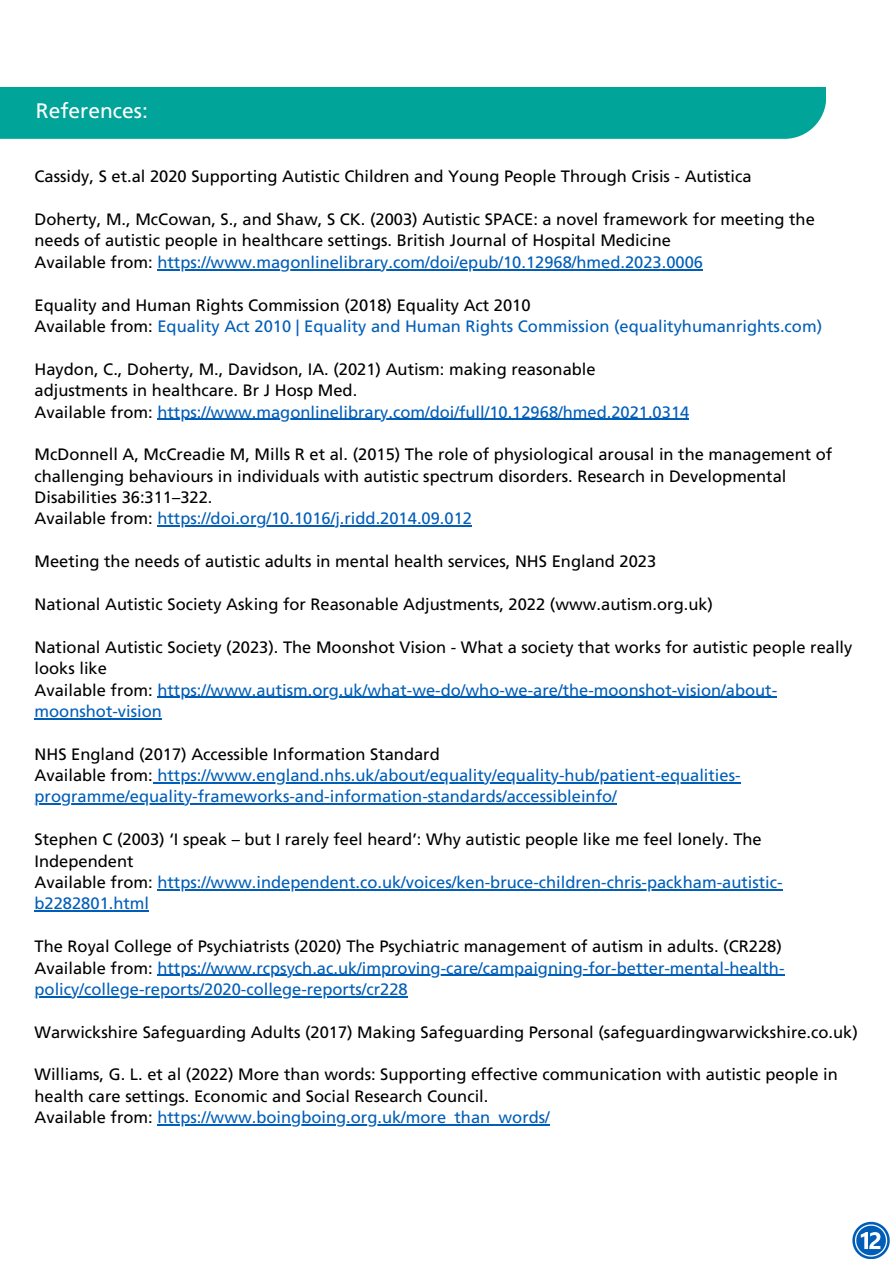
<style>
.page{position:relative;width:894px;height:1264px;background:#fff}
.page>*{position:absolute;margin:0;border:0;box-sizing:border-box;transform-origin:0 0}
.t1{font:21px "Frutiger LT Std";color:#fff}
.t2{font:16.5px/21.3px "Frutiger LT Std";color:#000}
.t3{font:16.5px/21.3px "Frutiger LT Std";color:#005eb8}
.s1{color:#005eb8}
.s2{color:#000}
</style>
<div class="page">
<div style="left:0;top:87px;width:825px;height:52px;background:#00a499"></div>
<hr style="left:157px;top:269px;width:546px;height:1px;background:#005eb8">
<hr style="left:157px;top:418px;width:532px;height:2px;background:#005eb8">
<hr style="left:157px;top:525px;width:315px;height:1px;background:#005eb8">
<hr style="left:157px;top:696px;width:620px;height:1px;background:#005eb8">
<hr style="left:35px;top:718px;width:127px;height:1px;background:#005eb8">
<hr style="left:153px;top:782px;width:587px;height:1px;background:#005eb8">
<hr style="left:35px;top:803px;width:581px;height:1px;background:#005eb8">
<hr style="left:157px;top:889px;width:625px;height:1px;background:#005eb8">
<hr style="left:35px;top:910px;width:114px;height:1px;background:#005eb8">
<hr style="left:157px;top:974px;width:627px;height:1px;background:#005eb8">
<hr style="left:35px;top:996px;width:372px;height:1px;background:#005eb8">
<hr style="left:157px;top:1124px;width:392px;height:1px;background:#005eb8">
<svg style="left:852px;top:1221px;width:37px;height:37px"></svg>
<p class="t1" style="left:36px;top:102px;width:113px">References:</p>
<p class="t2" style="left:35px;top:167px;width:718px">Cassidy, S et.al 2020 Supporting Autistic Children and Young People Through Crisis - Autistica</p>
<p class="t2" style="left:35px;top:210px;width:781px">Doherty, M., McCowan, S., and Shaw, S CK. (2003) Autistic SPACE: a novel framework for meeting the needs of autistic people in healthcare settings. British Journal of Hospital Medicine<br>Available from: <span class="s1">https://www.magonlinelibrary.com/doi/epub/10.12968/hmed.2023.0006</span></p>
<p class="t3" style="left:35px;top:296px;width:789px"><span class="s2">Equality and Human Rights Commission (2018) Equality Act 2010<br>Available from:</span> Equality Act 2010 | Equality and Human Rights Commission (equalityhumanrights.com)</p>
<p class="t2" style="left:35px;top:360px;width:656px">Haydon, C., Doherty, M., Davidson, IA. (2021) Autism: making reasonable adjustments in healthcare. Br J Hosp Med.<br>Available from: <span class="s1">https://www.magonlinelibrary.com/doi/full/10.12968/hmed.2021.0314</span></p>
<p class="t2" style="left:35px;top:445px;width:799px">McDonnell A, McCreadie M, Mills R et al. (2015) The role of physiological arousal in the management of challenging behaviours in individuals with autistic spectrum disorders. Research in Developmental Disabilities 36:311–322.<br>Available from: <span class="s1">https://doi.org/10.1016/j.ridd.2014.09.012</span></p>
<p class="t2" style="left:35px;top:552px;width:623px">Meeting the needs of autistic adults in mental health services, NHS England 2023</p>
<p class="t2" style="left:35px;top:595px;width:679px">National Autistic Society Asking for Reasonable Adjustments, 2022 (www.autism.org.uk)</p>
<p class="t2" style="left:35px;top:638px;width:819px">National Autistic Society (2023). The Moonshot Vision - What a society that works for autistic people really looks like<br>Available from: <span class="s1">https://www.autism.org.uk/what-we-do/who-we-are/the-moonshot-vision/about&shy;moonshot-vision</span></p>
<p class="t3" style="left:35px;top:745px;width:707px"><span class="s2">NHS England (2017) Accessible Information Standard<br>Available from:</span> https://www.england.nhs.uk/about/equality/equality-hub/patient-equalities&shy;programme/equality-frameworks-and-information-standards/accessibleinfo/</p>
<p class="t2" style="left:35px;top:830px;width:749px">Stephen C (2003) ‘I speak – but I rarely feel heard’: Why autistic people like me feel lonely. The Independent<br>Available from: <span class="s1">https://www.independent.co.uk/voices/ken-bruce-children-chris-packham-autistic&shy;b2282801.html</span></p>
<p class="t3" style="left:35px;top:937px;width:751px"><span class="s2">The Royal College of Psychiatrists (2020) The Psychiatric management of autism in adults. (CR228)<br>Available from:</span> https://www.rcpsych.ac.uk/improving-care/campaigning-for-better-mental-health&shy;policy/college-reports/2020-college-reports/cr228</p>
<p class="t2" style="left:35px;top:1022px;width:824px">Warwickshire Safeguarding Adults (2017) Making Safeguarding Personal (safeguardingwarwickshire.co.uk)</p>
<p class="t2" style="left:35px;top:1065px;width:804px">Williams, G. L. et al (2022) More than words: Supporting effective communication with autistic people in health care settings. Economic and Social Research Council.<br>Available from: <span class="s1">https://www.boingboing.org.uk/more_than_words/</span></p>
</div>
